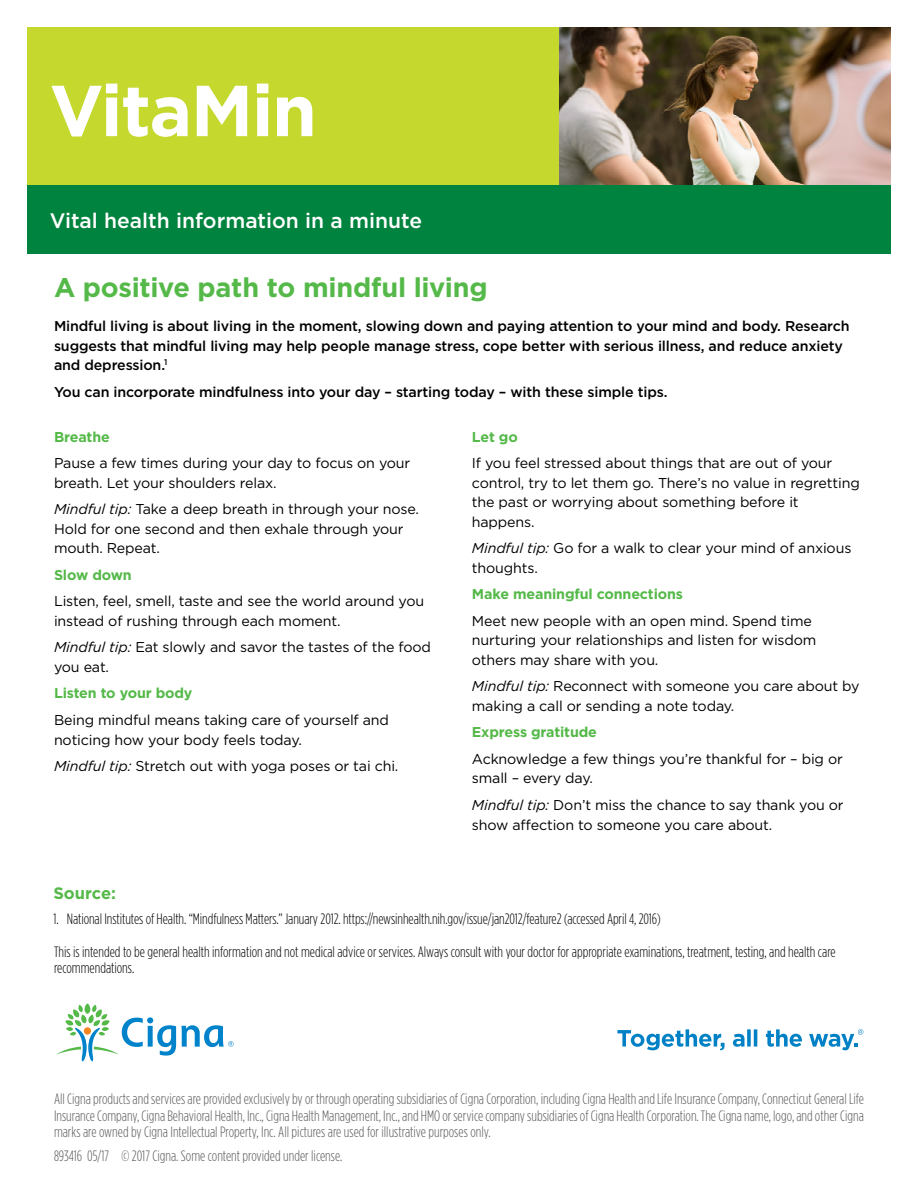
<style>
.page{position:relative;width:918px;height:1188px;background:#fff}
.page>*{position:absolute;margin:0;border:0;box-sizing:border-box;transform-origin:0 0}
.t1{font:700 72px "Gotham";letter-spacing:-.02em;color:#fff}
.t2{font:700 27px "Gotham";letter-spacing:-.01em;color:#54b948}
.t3{font:500 21px "Gotham";color:#fff}
.t4{font:700 16.5px "Gotham";color:#54b948}
.t5{font:300 15px/16.5px "Gotham Condensed";color:#58595b;text-align:justify}
.t6{font:300 15px/16.5px "Gotham Condensed";letter-spacing:-.005em;color:#000}
.t7{font:14.25px/19.5px "Gotham";letter-spacing:-.01em;color:#000}
.t8{font:500 14.25px/19.5px "Gotham";letter-spacing:-.01em;color:#000}
.t9{font:700 14.25px "Gotham";letter-spacing:-.01em;color:#54b948}
.s1{font-style:italic}
</style>
<div class="page">
<img style="left:558px;top:27px;width:333px;height:158px">
<div style="left:27px;top:27px;width:531px;height:158px;background:#c4d82e"></div>
<div style="left:27px;top:185px;width:864px;height:69px;background:#00833e"></div>
<svg style="left:617px;top:1029px;width:108px;height:21px"></svg>
<svg style="left:733px;top:1029px;width:24px;height:18px"></svg>
<svg style="left:766px;top:1029px;width:36px;height:18px"></svg>
<svg style="left:809px;top:1029px;width:54px;height:21px"></svg>
<svg style="left:57px;top:1003px;width:177px;height:58px"></svg>
<h1 class="t1" style="left:50px;top:69px;width:269px">VitaMin</h1>
<h3 class="t3" style="left:50px;top:207px;width:374px">Vital health information in a minute</h3>
<h2 class="t2" style="left:54px;top:272px;width:435px">A positive path to mindful living</h2>
<p class="t8" style="left:54px;top:316px;width:797px">Mindful living is about living in the moment, slowing down and paying attention to your mind and body. Research suggests that mindful living may help people manage stress, cope better with serious illness, and reduce anxiety and depression.<sup>1</sup></p>
<p class="t8" style="left:54px;top:382px;width:615px">You can incorporate mindfulness into your day – starting today – with these simple tips.</p>
<p class="t9" style="left:54px;top:429px;width:57px">Breathe</p>
<p class="t7" style="left:54px;top:453px;width:358px">Pause a few times during your day to focus on your breath. Let your shoulders relax.</p>
<p class="t7" style="left:54px;top:499px;width:367px"><span class="s1">Mindful tip:</span> Take a deep breath in through your nose.<br>Hold for one second and then exhale through your mouth. Repeat.</p>
<p class="t9" style="left:54px;top:567px;width:79px">Slow down</p>
<p class="t7" style="left:54px;top:591px;width:372px">Listen, feel, smell, taste and see the world around you instead of rushing through each moment.</p>
<p class="t7" style="left:54px;top:637px;width:379px"><span class="s1">Mindful tip:</span> Eat slowly and savor the tastes of the food you eat.</p>
<p class="t9" style="left:54px;top:685px;width:140px">Listen to your body</p>
<p class="t7" style="left:54px;top:710px;width:337px">Being mindful means taking care of yourself and noticing how your body feels today.</p>
<p class="t7" style="left:54px;top:756px;width:346px"><span class="s1">Mindful tip:</span> Stretch out with yoga poses or tai chi.</p>
<p class="t9" style="left:472px;top:429px;width:47px">Let go</p>
<p class="t7" style="left:472px;top:453px;width:389px">If you feel stressed about things that are out of your control, try to let them go. There’s no value in regretting the past or worrying about something before it happens.</p>
<p class="t7" style="left:472px;top:538px;width:381px"><span class="s1">Mindful tip:</span> Go for a walk to clear your mind of anxious thoughts.</p>
<p class="t9" style="left:472px;top:586px;width:213px">Make meaningful connections</p>
<p class="t7" style="left:472px;top:611px;width:346px">Meet new people with an open mind. Spend time nurturing your relationships and listen for wisdom others may share with you.</p>
<p class="t7" style="left:472px;top:676px;width:389px"><span class="s1">Mindful tip:</span> Reconnect with someone you care about by making a call or sending a note today.</p>
<p class="t9" style="left:472px;top:724px;width:127px">Express gratitude</p>
<p class="t7" style="left:472px;top:749px;width:372px">Acknowledge a few things you’re thankful for – big or small – every day.</p>
<p class="t7" style="left:472px;top:795px;width:373px"><span class="s1">Mindful tip:</span> Don’t miss the chance to say thank you or show affection to someone you care about.</p>
<p class="t4" style="left:53px;top:883px;width:64px">Source:</p>
<p class="t6" style="left:53px;top:910px;width:609px">1. National Institutes of Health. “Mindfulness Matters.” January 2012. https://newsinhealth.nih.gov/issue/jan2012/feature2 (accessed April 4, 2016)</p>
<p class="t6" style="left:54px;top:943px;width:783px">This is intended to be general health information and not medical advice or services. Always consult with your doctor for appropriate examinations, treatment, testing, and health care recommendations.</p>
<p class="t5" style="left:54px;top:1091px;width:812px">All Cigna products and services are provided exclusively by or through operating subsidiaries of Cigna Corporation, including Cigna Health and Life Insurance Company, Connecticut General Life Insurance Company, Cigna Behavioral Health, Inc., Cigna Health Management, Inc., and HMO or service company subsidiaries of Cigna Health Corporation. The Cigna name, logo, and other Cigna marks are owned by Cigna Intellectual Property, Inc. All pictures are used for illustrative purposes only.</p>
<p class="t5" style="left:54px;top:1147px;width:290px">893416 05/17 © 2017 Cigna. Some content provided under license.</p>
</div>
